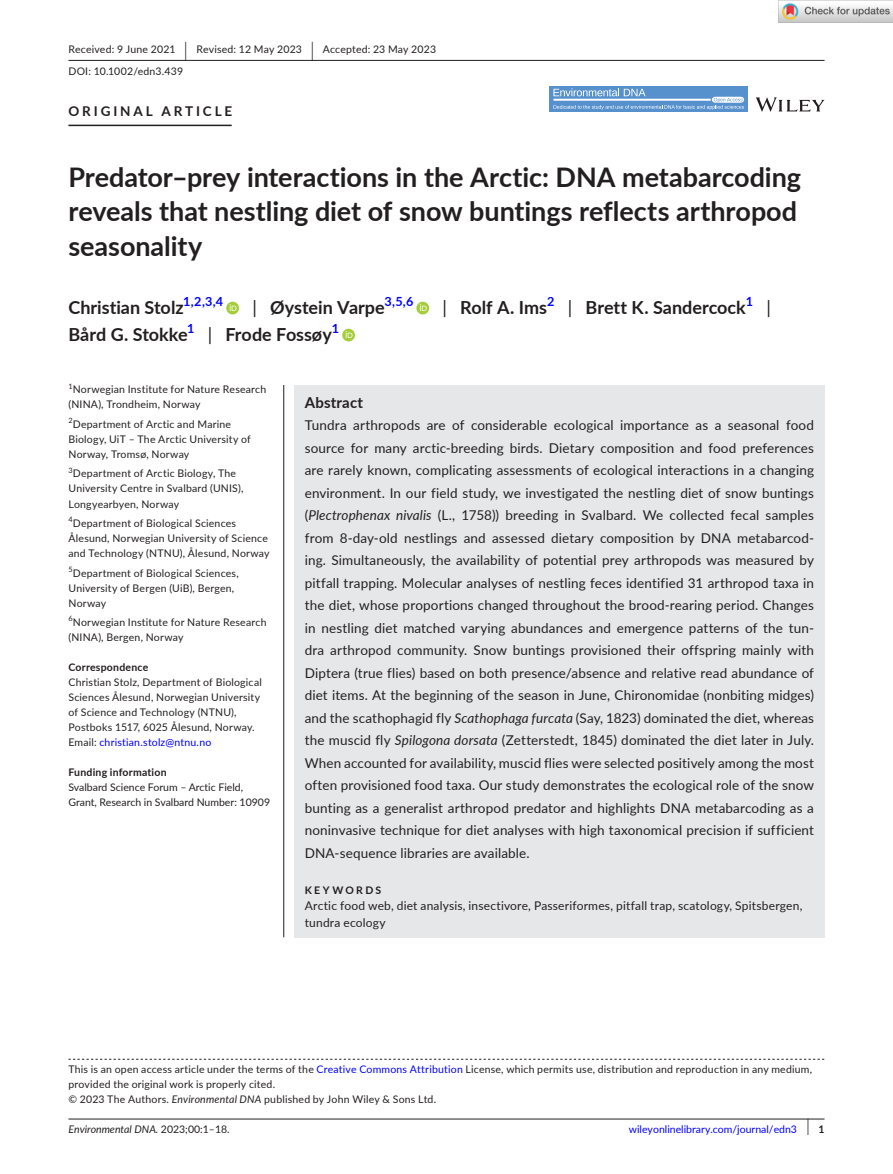
<style>
.page{position:relative;width:893px;height:1174px;background:#fff}
.page>*{position:absolute;margin:0;border:0;box-sizing:border-box;transform-origin:0 0}
.t1{font:700 27px/34.5px "Lato";letter-spacing:-.005em;color:#231f20}
.t2{font:700 18px "Lato";color:#231f20}
.t3{font:18px "Lato";color:#231f20}
.t4{font:700 15px "Lato";letter-spacing:.015em;color:#231f20}
.t5{font:13.5px/22.5px "Lato";letter-spacing:.01em;color:#231f20;text-align:justify}
.t6{font:700 13.5px "Lato";letter-spacing:.215em;color:#231f20}
.t7{font:700 12.6px "Lato";color:#00f}
.t8{font:12px/16.5px "Lato";letter-spacing:.015em;color:#231f20}
.t9{font:10.5px/15px "Lato";letter-spacing:.02em;color:#231f20}
.t10{font:10.5px/15px "Lato";color:#231f20}
.t11{font:10.5px "Lato";color:#00f}
.t12{font:700 10.5px "Lato";letter-spacing:.02em;color:#231f20}
.t13{font:italic 10.5px "Lato";color:#231f20}
.t14{font:700 10.5px "Lato";letter-spacing:.22em;color:#231f20}
.t15{font:7.35px "Lato";color:#231f20}
.s1{font-size:19.65px}
.s2{font-weight:400}
.s3{color:#00f}
.s4{font-style:italic}
.s5{font-style:normal}
.s6{font-size:17.4px;color:#231f20}
.s7{font-weight:700;color:#231f20}
</style>
<div class="page">
<hr style="left:68px;top:1118px;width:756px;height:1px;background:#231f20">
<svg style="left:756px;top:97px;width:68px;height:15px"></svg>
<div style="left:549px;top:86px;width:199px;height:26px;background:#5791cd"></div>
<svg style="left:553px;top:88px;width:191px;height:22px"></svg>
<hr style="left:68px;top:60px;width:756px;height:1px;background:#231f20">
<hr style="left:68px;top:125px;width:164px;height:1px;background:#231f20">
<svg style="left:226px;top:302px;width:13px;height:12px"></svg>
<svg style="left:230px;top:304px;width:7px;height:7px"></svg>
<svg style="left:416px;top:302px;width:13px;height:12px"></svg>
<svg style="left:420px;top:304px;width:7px;height:7px"></svg>
<svg style="left:342px;top:329px;width:13px;height:12px"></svg>
<svg style="left:346px;top:331px;width:7px;height:7px"></svg>
<svg style="left:68px;top:1058px;width:756px;height:1px"></svg>
<div style="left:294px;top:385px;width:530px;height:552px;background:#e6e7e9"></div>
<hr style="left:283px;top:385px;width:1px;height:552px;background:#231f20">
<img style="left:779px;top:0;width:114px;height:23px">
<p class="t9" style="left:68px;top:38px;width:369px;line-height:21.8px">Received: 9 June 2021 <span class="s1">|</span> Revised: 12 May 2023 <span class="s1">|</span> Accepted: 23 May 2023<br>DOI: 10.1002/edn3.439</p>
<p class="t6" style="left:68px;top:101px;width:165px">ORIGINAL ARTICLE</p>
<h1 class="t1" style="left:68px;top:159px;width:734px">Predator–prey interactions in the Arctic: DNA metabarcoding reveals that nestling diet of snow buntings reflects arthropod seasonality</h1>
<h2 class="t2" style="left:68px;top:295px;width:117px">Christian Stolz</h2>
<p class="t7" style="left:183px;top:292px;width:41px">1,2,3,4</p>
<h2 class="t2" style="left:252px;top:295px;width:134px"><span class="s2">|</span> Øystein Varpe</h2>
<p class="t7" style="left:385px;top:292px;width:30px">3,5,6</p>
<h2 class="t2" style="left:443px;top:295px;width:106px"><span class="s2">|</span> Rolf A. Ims</h2>
<p class="t7" style="left:547px;top:292px;width:9px">2</p>
<h2 class="t2" style="left:568px;top:295px;width:179px"><span class="s2">|</span> Brett K. Sandercock</h2>
<p class="t7" style="left:746px;top:292px;width:9px">1</p>
<h2 class="t3" style="left:767px;top:295px;width:6px">|</h2>
<h2 class="t2" style="left:68px;top:322px;width:121px">Bård G. Stokke</h2>
<p class="t7" style="left:187px;top:319px;width:9px">1</p>
<h2 class="t2" style="left:208px;top:322px;width:126px"><span class="s2">|</span> Frode Fossøy</h2>
<p class="t7" style="left:332px;top:319px;width:9px">1</p>
<p class="t15" style="left:68px;top:381px;width:6px">1</p>
<p class="t9" style="left:68px;top:382px;width:199px;text-indent:4px">Norwegian Institute for Nature Research (NINA), Trondheim, Norway</p>
<p class="t9" style="left:68px;top:416px;width:184px"><sup>2</sup>Department of Arctic and Marine<br>Biology, UiT – The Arctic University of<br>Norway, Tromsø, Norway</p>
<p class="t9" style="left:68px;top:466px;width:176px"><sup>3</sup>Department of Arctic Biology, The<br>University Centre in Svalbard (UNIS),<br>Longyearbyen, Norway</p>
<p class="t9" style="left:68px;top:515px;width:203px"><sup>4</sup>Department of Biological Sciences<br>Ålesund, Norwegian University of Science and Technology (NTNU), Ålesund, Norway</p>
<p class="t9" style="left:68px;top:565px;width:172px"><sup>5</sup>Department of Biological Sciences,<br>University of Bergen (UiB), Bergen,<br>Norway</p>
<p class="t9" style="left:68px;top:614px;width:200px"><sup>6</sup>Norwegian Institute for Nature Research (NINA), Bergen, Norway</p>
<p class="t12" style="left:68px;top:659px;width:81px">Correspondence</p>
<p class="t9" style="left:68px;top:674px;width:195px">Christian Stolz, Department of Biological Sciences Ålesund, Norwegian University of Science and Technology (NTNU), Postboks 1517, 6025 Ålesund, Norway.<br>Email: <span class="s3">christian.stolz@ntnu.no</span></p>
<p class="t12" style="left:68px;top:764px;width:100px">Funding information</p>
<p class="t10" style="left:68px;top:779px;width:203px">Svalbard Science Forum – Arctic Field,<br>Grant, Research in Svalbard Number: 10909</p>
<p class="t4" style="left:305px;top:391px;width:60px">Abstract</p>
<p class="t5" style="left:305px;top:413px;width:511px">Tundra arthropods are of considerable ecological importance as a seasonal food source for many arctic-breeding birds. Dietary composition and food preferences are rarely known, complicating assessments of ecological interactions in a changing environment. In our field study, we investigated the nestling diet of snow buntings (<span class="s4">Plectrophenax nivalis</span> (L., 1758)) breeding in Svalbard. We collected fecal samples from 8-day-old nestlings and assessed dietary composition by DNA metabarcod&shy;ing. Simultaneously, the availability of potential prey arthropods was measured by pitfall trapping. Molecular analyses of nestling feces identified 31 arthropod taxa in the diet, whose proportions changed throughout the brood-rearing period. Changes in nestling diet matched varying abundances and emergence patterns of the tun&shy;dra arthropod community. Snow buntings provisioned their offspring mainly with Diptera (true flies) based on both presence/absence and relative read abundance of diet items. At the beginning of the season in June, Chironomidae (nonbiting midges) and the scathophagid fly <span class="s4">Scathophaga furcata</span> (Say, 1823) dominated the diet, whereas the muscid fly <span class="s4">Spilogona dorsata</span> (Zetterstedt, 1845) dominated the diet later in July.<br>When accounted for availability, muscid flies were selected positively among the most often provisioned food taxa. Our study demonstrates the ecological role of the snow bunting as a generalist arthropod predator and highlights DNA metabarcoding as a noninvasive technique for diet analyses with high taxonomical precision if sufficient DNA-sequence libraries are available.</p>
<p class="t14" style="left:305px;top:882px;width:78px">KEYWORDS</p>
<p class="t8" style="left:305px;top:897px;width:499px">Arctic food web, diet analysis, insectivore, Passeriformes, pitfall trap, scatology, Spitsbergen, tundra ecology</p>
<p class="t9" style="left:68px;top:1061px;width:745px">This is an open access article under the terms of the <span class="s3">Creative Commons Attribution</span> License, which permits use, distribution and reproduction in any medium, provided the original work is properly cited.<br>© 2023 The Authors. <span class="s4">Environmental DNA</span> published by John Wiley &amp; Sons Ltd.</p>
<p class="t13" style="left:68px;top:1121px;width:163px">Environmental DNA. <span class="s5">2023;00:1–18.</span></p>
<p class="t11" style="left:629px;top:1121px;width:197px">wileyonlinelibrary.com/journal/edn3 <span class="s6">|</span> <span class="s7">1</span></p>
</div>
